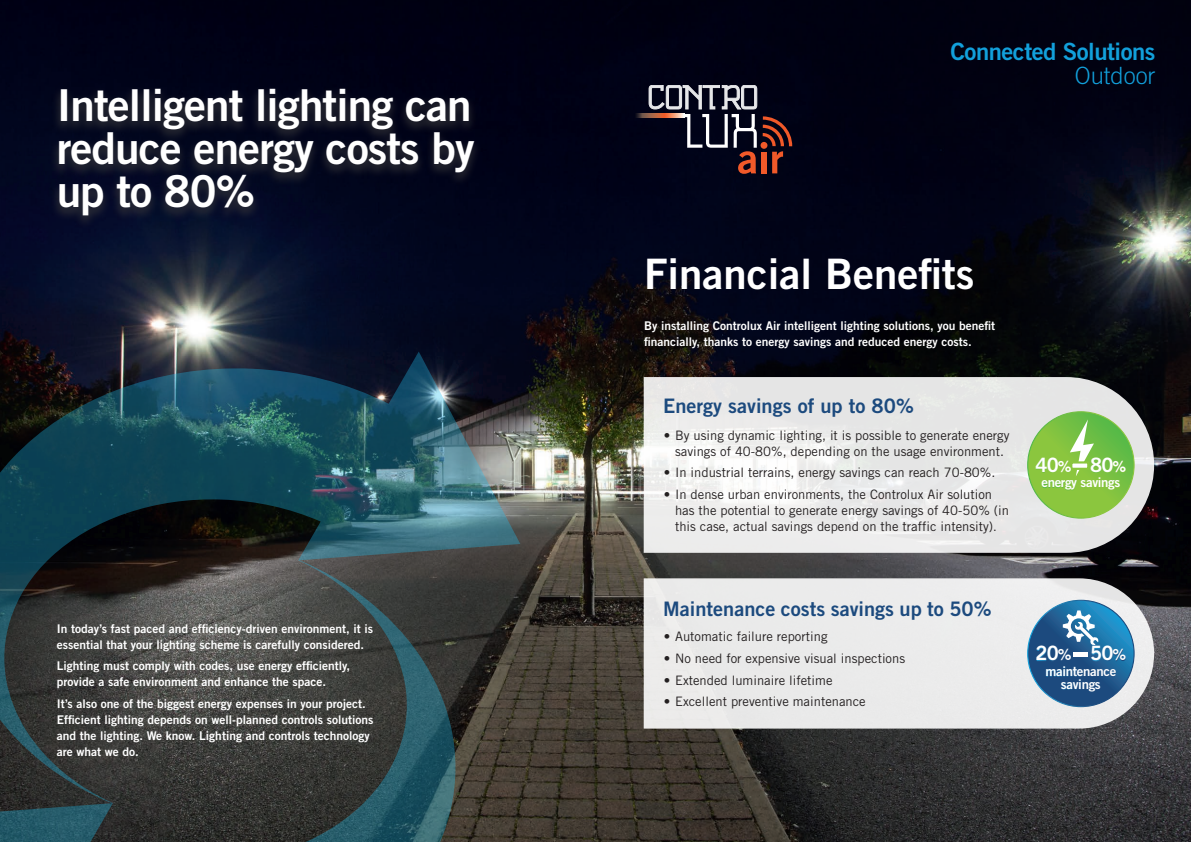
<style>
.page{position:relative;width:1191px;height:842px;background:#fff}
.page>*{position:absolute;margin:0;border:0;box-sizing:border-box;transform-origin:0 0}
.t1{font:44px/43px "Trade Gothic Bold Two";letter-spacing:-.02em;color:#fff;text-align:justify}
.BODY_TEXT_white{font:42px "Trade Gothic Bold Two";color:#fff}
.t2{font:23.8px "Trade Gothic Bold Two";letter-spacing:-.02em;color:#12a0db}
.t3{font:300 23.8px "Trade Gothic";color:#12a0db}
.BODY_TEXT_white-2{font:20px "Trade Gothic Bold Two";color:#1c4a7e}
.BODY_TEXT_white-3{font:19.8px "Trade Gothic Bold Two";letter-spacing:-.05em;color:#fff}
.BODY_TEXT_white-4{font:13.2px/13px "Trade Gothic Bold Two";letter-spacing:-.025em;color:#fff;text-align:center}
.t4{font:13px/16px "Trade Gothic";color:#231f20;text-align:center}
.BODY_TEXT_Gray{font:12px/16px "Trade Gothic Bold Two";color:#fff}
.s1{font-size:12px}
.s2{font-size:15.4px}
</style>
<div class="page">
<img style="left:0;top:0;width:1191px;height:842px">
<svg style="left:643px;top:377px;width:511px;height:176px;fill:#e7e7e7"></svg>
<div style="left:643px;top:578px;width:511px;height:151px;background:#ebebeb"></div>
<div style="left:50px;top:85px;width:433px;height:145px;background:#3b3b3c;opacity:.75"></div>
<svg style="left:0;top:351px;width:520px;height:491px;background:#304246"></svg>
<svg style="left:648px;top:85px;width:144px;height:89px;background:#332b38"></svg>
<svg style="left:631px;top:114px;width:53px;height:3px"></svg>
<svg style="left:1027px;top:412px;width:107px;height:106px;background:#7ec240"></svg>
<svg style="left:1069px;top:419px;width:25px;height:57px"></svg>
<div style="left:1070px;top:461px;width:19px;height:9px;background:#fff;border:2px solid #8bc63e"></div>
<svg style="left:1027px;top:600px;width:107px;height:107px;background:#1f5e92"></svg>
<svg style="left:1062px;top:610px;width:36px;height:35px"></svg>
<hr style="left:1073px;top:652px;width:14px;height:4px;background:#fff">
<p class="t1" style="left:57px;top:83px;width:419px">Intelligent lighting can reduce energy costs by up to 80%</p>
<p class="BODY_TEXT_Gray" style="left:57px;top:620px;width:318px">In today’s fast paced and efficiency-driven environment, it is essential that your lighting scheme is carefully considered.</p>
<p class="BODY_TEXT_Gray" style="left:57px;top:658px;width:295px">Lighting must comply with codes, use energy efficiently, provide a safe environment and enhance the space.</p>
<p class="BODY_TEXT_Gray" style="left:57px;top:695px;width:318px">It’s also one of the biggest energy expenses in your project.<br>Efficient lighting depends on well-planned controls solutions and the lighting. We know. Lighting and controls technology are what we do.</p>
<p class="t2" style="left:950px;top:37px;width:206px">Connected Solutions</p>
<p class="t3" style="left:1074px;top:61px;width:82px">Outdoor</p>
<p class="BODY_TEXT_white" style="left:644px;top:248px;width:332px">Financial Benefits</p>
<p class="BODY_TEXT_Gray" style="left:644px;top:318px;width:352px">By installing Controlux Air intelligent lighting solutions, you benefit financially, thanks to energy savings and reduced energy costs.</p>
<p class="BODY_TEXT_white-2" style="left:663px;top:394px;width:252px">Energy savings of up to 80%</p>
<p class="t4" style="left:663px;top:427px;width:347px">• By using dynamic lighting, it is possible to generate energy savings of 40-80%, depending on the usage environment.</p>
<p class="t4" style="left:663px;top:465px;width:333px">• In industrial terrains, energy savings can reach 70-80%.</p>
<p class="t4" style="left:675px;top:486px;width:335px;text-align:left;text-indent:-11px">• In dense urban environments, the Controlux Air solution has the potential to generate energy savings of 40-50% (in this case, actual savings depend on the traffic intensity)<span class="s1">.</span></p>
<p class="BODY_TEXT_white-3" style="left:1035px;top:453px;width:37px">40<span class="s2">%</span></p>
<p class="BODY_TEXT_white-3" style="left:1090px;top:453px;width:37px">80<span class="s2">%</span></p>
<p class="BODY_TEXT_white-4" style="left:1041px;top:476px;width:80px">energy savings</p>
<p class="BODY_TEXT_white-2" style="left:663px;top:596px;width:330px">Maintenance costs savings up to 50%</p>
<p class="t4" style="left:663px;top:628px;width:165px">• Automatic failure reporting</p>
<p class="t4" style="left:663px;top:650px;width:243px">• No need for expensive visual inspections</p>
<p class="t4" style="left:663px;top:672px;width:170px">• Extended luminaire lifetime</p>
<p class="t4" style="left:663px;top:693px;width:203px">• Excellent preventive maintenance</p>
<p class="BODY_TEXT_white-3" style="left:1035px;top:641px;width:37px">20<span class="s2">%</span></p>
<p class="BODY_TEXT_white-3" style="left:1090px;top:641px;width:37px">50<span class="s2">%</span></p>
<p class="BODY_TEXT_white-4" style="left:1045px;top:664px;width:72px">maintenance savings</p>
</div>
